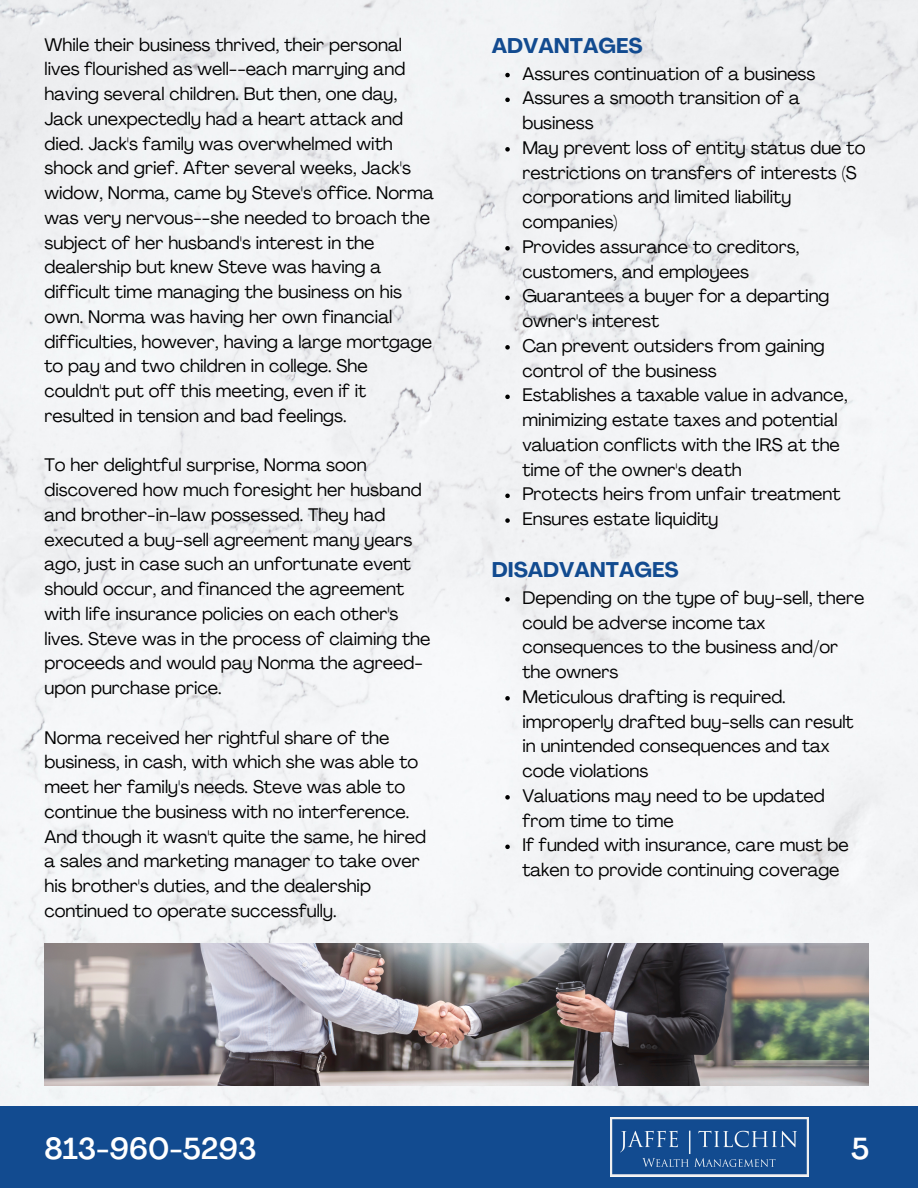
<style>
.page{position:relative;width:918px;height:1188px;background:#fff}
.page>*{position:absolute;margin:0;border:0;box-sizing:border-box;transform-origin:0 0}
.t1{font:500 30px "Agrandir";color:#fff}
.t2{font:700 21px "Agrandir";color:#124b90}
.t3{font:18px/24.8px "Agrandir";color:#000}
</style>
<div class="page">
<div style="left:0;top:0;width:918px;height:1106px;background:#f3f4f6"></div>
<div style="left:0;top:1106px;width:918px;height:82px;background:#124b90"></div>
<img style="left:610px;top:1118px;width:198px;height:58px">
<img style="left:45px;top:943px;width:823px;height:142px">
<svg style="left:505px;top:73px;width:5px;height:4px"></svg>
<svg style="left:505px;top:98px;width:5px;height:4px"></svg>
<svg style="left:505px;top:147px;width:5px;height:5px"></svg>
<svg style="left:505px;top:246px;width:5px;height:5px"></svg>
<svg style="left:505px;top:296px;width:5px;height:4px"></svg>
<svg style="left:505px;top:345px;width:5px;height:5px"></svg>
<svg style="left:505px;top:395px;width:5px;height:4px"></svg>
<svg style="left:505px;top:494px;width:5px;height:4px"></svg>
<svg style="left:505px;top:518px;width:5px;height:5px"></svg>
<svg style="left:505px;top:597px;width:5px;height:5px"></svg>
<svg style="left:505px;top:696px;width:5px;height:5px"></svg>
<svg style="left:505px;top:795px;width:5px;height:5px"></svg>
<svg style="left:505px;top:845px;width:5px;height:4px"></svg>
<p class="t3" style="left:45px;top:34px;width:391px">While their business thrived, their personal lives flourished as well--each marrying and having several children. But then, one day, Jack unexpectedly had a heart attack and died. Jack's family was overwhelmed with shock and grief. After several weeks, Jack's widow, Norma, came by Steve's office. Norma was very nervous--she needed to broach the subject of her husband's interest in the dealership but knew Steve was having a difficult time managing the business on his own. Norma was having her own financial difficulties, however, having a large mortgage to pay and two children in college. She couldn't put off this meeting, even if it resulted in tension and bad feelings.</p>
<p class="t3" style="left:45px;top:454px;width:388px">To her delightful surprise, Norma soon discovered how much foresight her husband and brother-in-law possessed. They had executed a buy-sell agreement many years ago, just in case such an unfortunate event should occur, and financed the agreement with life insurance policies on each other's lives. Steve was in the process of claiming the proceeds and would pay Norma the agreed&shy;upon purchase price.</p>
<p class="t3" style="left:45px;top:727px;width:383px">Norma received her rightful share of the business, in cash, with which she was able to meet her family's needs. Steve was able to continue the business with no interference.<br>And though it wasn't quite the same, he hired a sales and marketing manager to take over his brother's duties, and the dealership continued to operate successfully.</p>
<p class="t2" style="left:492px;top:37px;width:152px">ADVANTAGES</p>
<p class="t3" style="left:522px;top:63px;width:295px">Assures continuation of a business</p>
<p class="t3" style="left:522px;top:87px;width:279px">Assures a smooth transition of a business</p>
<p class="t3" style="left:522px;top:137px;width:345px">May prevent loss of entity status due to restrictions on transfers of interests (S corporations and limited liability companies)</p>
<p class="t3" style="left:522px;top:236px;width:279px">Provides assurance to creditors, customers, and employees</p>
<p class="t3" style="left:522px;top:285px;width:309px">Guarantees a buyer for a departing owner's interest</p>
<p class="t3" style="left:522px;top:335px;width:304px">Can prevent outsiders from gaining control of the business</p>
<p class="t3" style="left:522px;top:384px;width:327px">Establishes a taxable value in advance, minimizing estate taxes and potential valuation conflicts with the IRS at the time of the owner's death</p>
<p class="t3" style="left:522px;top:483px;width:320px">Protects heirs from unfair treatment</p>
<p class="t3" style="left:522px;top:508px;width:198px">Ensures estate liquidity</p>
<p class="t2" style="left:492px;top:561px;width:188px">DISADVANTAGES</p>
<p class="t3" style="left:522px;top:587px;width:343px">Depending on the type of buy-sell, there could be adverse income tax consequences to the business and/or the owners</p>
<p class="t3" style="left:522px;top:686px;width:333px">Meticulous drafting is required. improperly drafted buy-sells can result in unintended consequences and tax code violations</p>
<p class="t3" style="left:522px;top:785px;width:304px">Valuations may need to be updated from time to time</p>
<p class="t3" style="left:522px;top:834px;width:328px">If funded with insurance, care must be taken to provide continuing coverage</p>
<p class="t1" style="left:45px;top:1136px;width:214px">813-960-5293</p>
<p class="t1" style="left:851px;top:1136px;width:20px">5</p>
</div>
